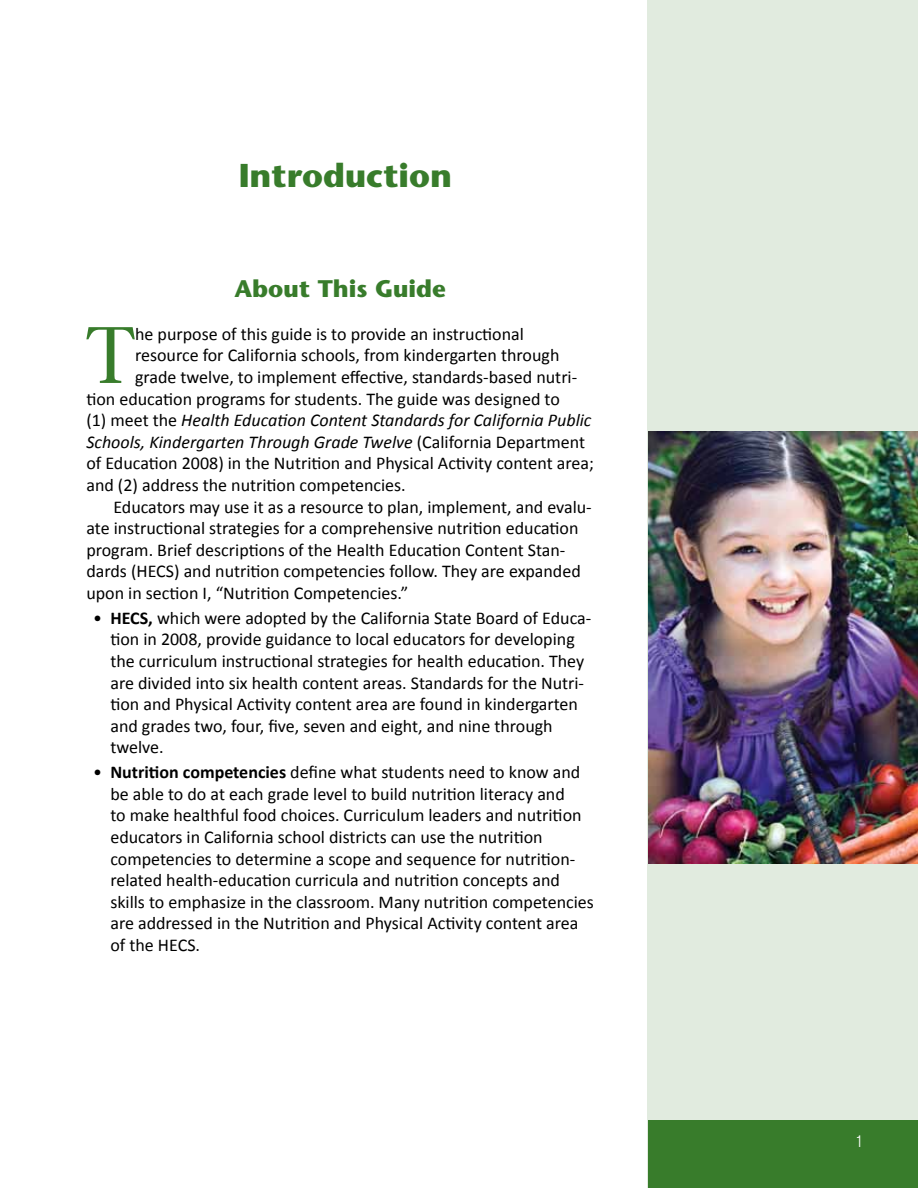
<style>
.page{position:relative;width:918px;height:1188px;background:#fff}
.page>*{position:absolute;margin:0;border:0;box-sizing:border-box;transform-origin:0 0}
.t1{font:79.65px "Stone Serif";color:#387c2b}
.t2{font:700 33px "Stone Sans";color:#387c2b}
.t3{font:700 24px "Stone Sans";color:#387c2b}
.t4{font:18px/21.6px "Calibri";color:#000}
.t5{font:italic 18px "Calibri";color:#000}
.t6{font:300 16.5px "Akzidenz Grotesk BE";color:#fff}
.s1{font-style:normal}
.s2{font-weight:700}
</style>
<div class="page">
<div style="left:648px;top:0;width:270px;height:1188px;background:#e1ebdf"></div>
<div style="left:648px;top:1120px;width:270px;height:68px;background:#387c2b"></div>
<img style="left:648px;top:432px;width:270px;height:432px">
<h1 class="t2" style="left:239px;top:156px;width:215px">Introduction</h1>
<h2 class="t3" style="left:234px;top:274px;width:213px">About This Guide</h2>
<h3 class="t1" style="left:86px;top:308px;width:50px">T</h3>
<h3 class="t4" style="left:135px;top:323px;width:390px">he purpose of this guide is to provide an instructional</h3>
<h3 class="t4" style="left:135px;top:345px;width:426px">resource for California schools, from kindergarten through</h3>
<h3 class="t4" style="left:135px;top:366px;width:444px">grade twelve, to implement effective, standards-based nutri-</h3>
<h3 class="t4" style="left:86px;top:388px;width:475px">tion education programs for students. The guide was designed to</h3>
<h3 class="t5" style="left:86px;top:408px;width:507px"><span class="s1">(1) meet the</span> Health Education Content Standards for California Public</h3>
<h3 class="t5" style="left:86px;top:429px;width:500px">Schools, Kindergarten Through Grade Twelve <span class="s1">(California Department</span></h3>
<h3 class="t4" style="left:86px;top:453px;width:509px">of Education 2008) in the Nutrition and Physical Activity content area;</h3>
<h3 class="t4" style="left:86px;top:474px;width:321px">and (2) address the nutrition competencies.</h3>
<h3 class="t4" style="left:113px;top:496px;width:480px">Educators may use it as a resource to plan, implement, and evalu-</h3>
<h3 class="t4" style="left:86px;top:517px;width:494px">ate instructional strategies for a comprehensive nutrition education</h3>
<h3 class="t4" style="left:86px;top:539px;width:481px">program. Brief descriptions of the Health Education Content Stan-</h3>
<h3 class="t4" style="left:86px;top:561px;width:496px">dards (HECS) and nutrition competencies follow. They are expanded</h3>
<h3 class="t4" style="left:86px;top:582px;width:323px">upon in section I, “Nutrition Competencies.”</h3>
<h3 class="t4" style="left:110px;top:607px;width:482px;text-indent:-17px">• <span class="s2">HECS,</span> which were adopted by the California State Board of Educa&shy;tion in 2008, provide guidance to local educators for developing the curriculum instructional strategies for health education. They are divided into six health content areas. Standards for the Nutri&shy;tion and Physical Activity content area are found in kindergarten and grades two, four, five, seven and eight, and nine through twelve.</h3>
<h3 class="t4" style="left:110px;top:762px;width:485px;text-indent:-17px">• <span class="s2">Nutrition competencies</span> define what students need to know and be able to do at each grade level to build nutrition literacy and<br>to make healthful food choices. Curriculum leaders and nutrition educators in California school districts can use the nutrition competencies to determine a scope and sequence for nutrition&shy;related health-education curricula and nutrition concepts and skills to emphasize in the classroom. Many nutrition competencies are addressed in the Nutrition and Physical Activity content area of the HECS.</h3>
<p class="t6" style="left:854px;top:1133px;width:11px">1</p>
</div>
